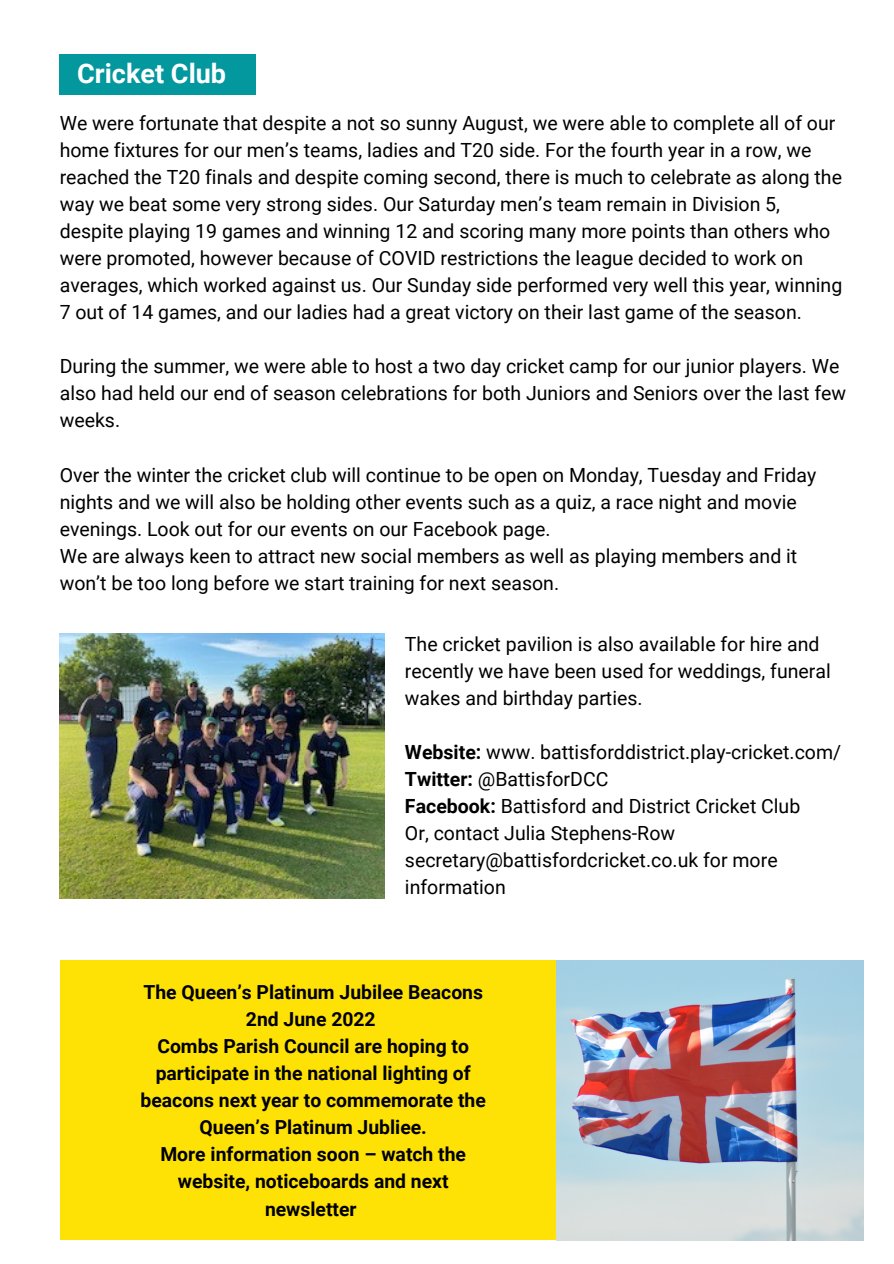
<style>
.page{position:relative;width:894px;height:1264px;background:#fff}
.page>*{position:absolute;margin:0;border:0;box-sizing:border-box;transform-origin:0 0}
.t1{font:700 27px "Roboto";color:#fff}
.t2{font:19.5px/27px "Roboto";color:#000}
.t3{font:700 19.35px/27px "Roboto";color:#000;text-align:center}
.s1{font-weight:700}
</style>
<div class="page">
<img style="left:60px;top:634px;width:324px;height:264px">
<div style="left:60px;top:54px;width:196px;height:41px;background:#03989e"></div>
<div style="left:60px;top:960px;width:715px;height:279px;background:#fee206"></div>
<img style="left:556px;top:960px;width:307px;height:279px">
<p class="t1" style="left:39px;top:53px;width:150px">Cricket Club</p>
<p class="t1" style="left:77px;top:58px;width:150px">Cricket Club</p>
<p class="t2" style="left:60px;top:110px;width:784px">We were fortunate that despite a not so sunny August, we were able to complete all of our home fixtures for our men’s teams, ladies and T20 side. For the fourth year in a row, we reached the T20 finals and despite coming second, there is much to celebrate as along the way we beat some very strong sides. Our Saturday men’s team remain in Division 5, despite playing 19 games and winning 12 and scoring many more points than others who were promoted, however because of COVID restrictions the league decided to work on averages, which worked against us. Our Sunday side performed very well this year, winning 7 out of 14 games, and our ladies had a great victory on their last game of the season.</p>
<p class="t2" style="left:60px;top:353px;width:787px">During the summer, we were able to host a two day cricket camp for our junior players. We also had held our end of season celebrations for both Juniors and Seniors over the last few weeks.</p>
<p class="t2" style="left:60px;top:461px;width:758px">Over the winter the cricket club will continue to be open on Monday, Tuesday and Friday nights and we will also be holding other events such as a quiz, a race night and movie evenings. Look out for our events on our Facebook page.</p>
<p class="t2" style="left:60px;top:542px;width:739px">We are always keen to attract new social members as well as playing members and it won’t be too long before we start training for next season.</p>
<p class="t2" style="left:405px;top:630px;width:427px">The cricket pavilion is also available for hire and recently we have been used for weddings, funeral wakes and birthday parties.</p>
<p class="t2" style="left:405px;top:738px;width:437px"><span class="s1">Website:</span> www. battisforddistrict.play-cricket.com/</p>
<p class="t2" style="left:405px;top:765px;width:205px"><span class="s1">Twitter:</span> @BattisforDCC</p>
<p class="t2" style="left:405px;top:792px;width:397px"><span class="s1">Facebook:</span> Battisford and District Cricket Club</p>
<p class="t2" style="left:405px;top:819px;width:374px">Or, contact Julia Stephens-Row secretary@battisfordcricket.co.uk for more information</p>
<p class="t3" style="left:143px;top:979px;width:341px">The Queen’s Platinum Jubilee Beacons<br>2nd June 2022</p>
<p class="t3" style="left:140px;top:1033px;width:347px">Combs Parish Council are hoping to participate in the national lighting of beacons next year to commemorate the Queen’s Platinum Jubliee.</p>
<p class="t3" style="left:160px;top:1141px;width:307px">More information soon – watch the website, noticeboards and next newsletter</p>
</div>
